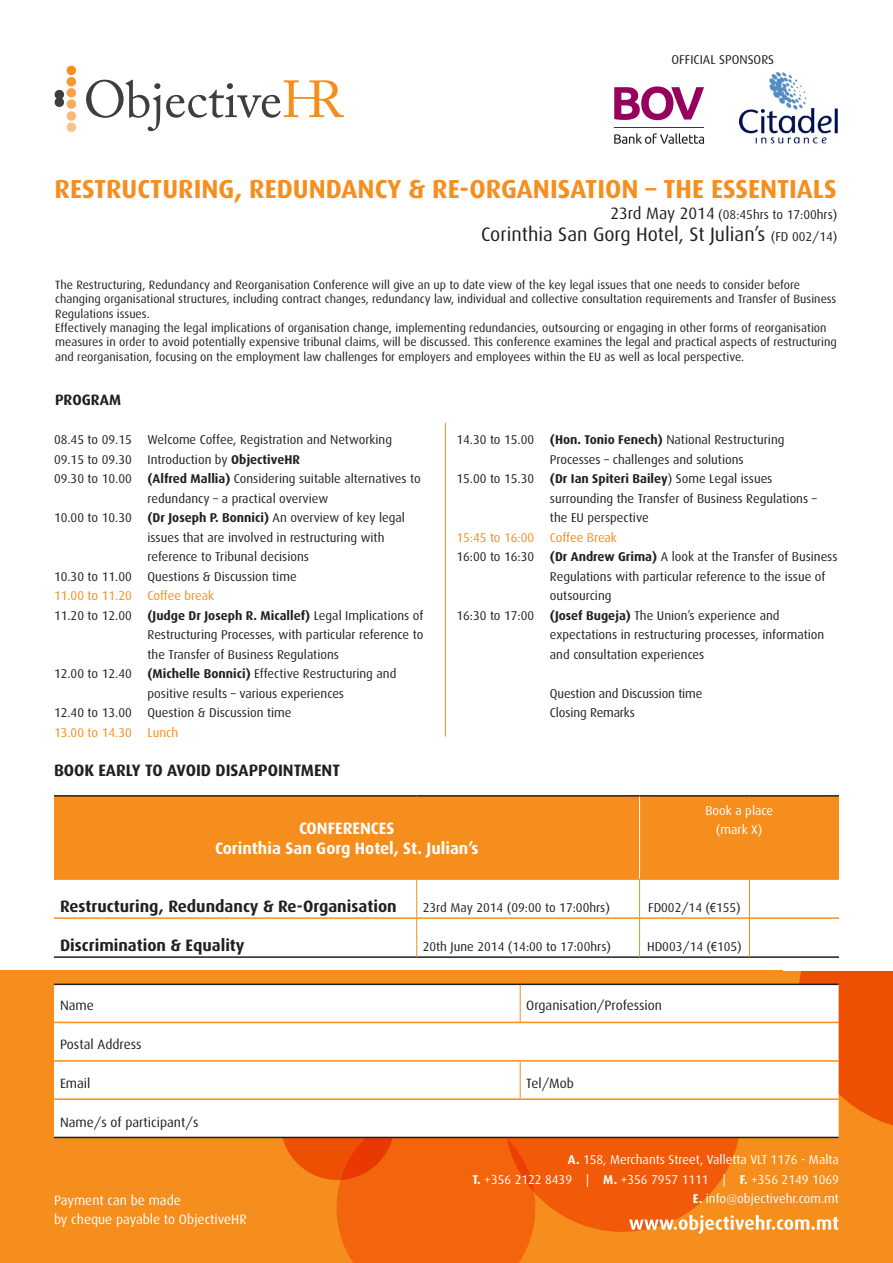
<style>
.page{position:relative;width:893px;height:1263px;background:#fff}
.page>*{position:absolute;margin:0;border:0;box-sizing:border-box;transform-origin:0 0}
.t1{font:700 26.1px "Dax";color:#f68e1e}
.t2{font:19.5px "Dax";color:#231f20}
.Normal_CEDR_Style{font:700 16.5px "Dax";color:#231f20}
.Normal_CEDR_Style-2{font:700 16.5px "Dax";color:#fff}
.t3{font:700 15px "Dax";color:#231f20}
.Normal_CEDR_Style-3{font:13.5px "Dax";color:#231f20}
.Normal_CEDR_Style-4{font:13.5px "Dax";color:#fff}
.Normal_CEDR_Style-5{font:12.75px/19.5px "Dax";color:#231f20}
.Normal_CEDR_Style-6{font:12.75px "Dax";color:#fff}
.t4{font:12.75px "Dax";color:#f68e1e}
.t5{font:12px/14.4px "Dax";color:#231f20}
.s1{font-size:16.5px}
.s2{font-size:12.75px}
.s3{font-weight:700}
.s4{font-family:"Arial Narrow"}
</style>
<div class="page">
<div style="left:0;top:971px;width:893px;height:292px;background:#f68e1e"></div>
<svg style="left:677px;top:970px;width:216px;height:169px"></svg>
<svg style="left:546px;top:981px;width:208px;height:251px;fill:#f05a08"></svg>
<svg style="left:274px;top:1138px;width:272px;height:125px"></svg>
<svg style="left:614px;top:133px;width:90px;height:11px"></svg>
<svg style="left:614px;top:86px;width:90px;height:34px"></svg>
<hr style="left:614px;top:127px;width:90px;height:1px;background:#97015e">
<svg style="left:86px;top:80px;width:258px;height:51px"></svg>
<svg style="left:54px;top:65px;width:23px;height:67px"></svg>
<div style="left:54px;top:985px;width:785px;height:152px;background:#fff"></div>
<hr style="left:520px;top:985px;width:1px;height:37px;background:#f68e1e">
<hr style="left:520px;top:1062px;width:1px;height:36px;background:#f68e1e">
<hr style="left:54px;top:1060px;width:466px;height:2px;background:#f68e1e">
<hr style="left:520px;top:1060px;width:319px;height:2px;background:#f68e1e">
<hr style="left:54px;top:1098px;width:466px;height:2px;background:#f68e1e">
<hr style="left:520px;top:1098px;width:319px;height:2px;background:#f68e1e">
<hr style="left:54px;top:983px;width:466px;height:2px;background:#231f20">
<hr style="left:520px;top:983px;width:319px;height:2px;background:#231f20">
<hr style="left:54px;top:1137px;width:466px;height:1px;background:#231f20">
<hr style="left:520px;top:1137px;width:319px;height:1px;background:#231f20">
<svg style="left:629px;top:1215px;width:209px;height:19px"></svg>
<hr style="left:445px;top:423px;width:1px;height:314px;background:#f68e1e">
<img style="left:739px;top:73px;width:99px;height:71px">
<div style="left:783px;top:855px;width:110px;height:116px;background:#fff"></div>
<div style="left:54px;top:797px;width:785px;height:81px;background:#f68e1e"></div>
<hr style="left:54px;top:878px;width:363px;height:2px;background:#f68e1e">
<hr style="left:417px;top:878px;width:222px;height:2px;background:#f68e1e">
<hr style="left:639px;top:878px;width:110px;height:2px;background:#f68e1e">
<hr style="left:749px;top:878px;width:90px;height:2px;background:#f68e1e">
<hr style="left:54px;top:917px;width:363px;height:2px;background:#f68e1e">
<hr style="left:417px;top:917px;width:222px;height:2px;background:#f68e1e">
<hr style="left:640px;top:917px;width:109px;height:2px;background:#f68e1e">
<hr style="left:750px;top:917px;width:89px;height:2px;background:#f68e1e">
<hr style="left:639px;top:797px;width:1px;height:81px;background:#fff">
<hr style="left:54px;top:795px;width:363px;height:2px;background:#231f20">
<hr style="left:417px;top:795px;width:222px;height:2px;background:#231f20">
<hr style="left:639px;top:795px;width:110px;height:2px;background:#231f20">
<hr style="left:749px;top:795px;width:90px;height:2px;background:#231f20">
<hr style="left:54px;top:956px;width:363px;height:2px;background:#231f20">
<hr style="left:417px;top:956px;width:222px;height:2px;background:#231f20">
<hr style="left:639px;top:956px;width:110px;height:2px;background:#231f20">
<hr style="left:749px;top:956px;width:90px;height:2px;background:#231f20">
<hr style="left:416px;top:880px;width:1px;height:38px;background:#f68e1e">
<hr style="left:639px;top:880px;width:1px;height:38px;background:#f68e1e">
<hr style="left:749px;top:880px;width:1px;height:38px;background:#f68e1e">
<hr style="left:416px;top:918px;width:1px;height:38px;background:#f68e1e">
<hr style="left:639px;top:918px;width:1px;height:38px;background:#f68e1e">
<hr style="left:749px;top:918px;width:1px;height:38px;background:#f68e1e">
<hr style="left:54px;top:1022px;width:785px;height:1px;background:#f68e1e">
<p class="Normal_CEDR_Style-5" style="left:672px;top:50px;width:104px">OFFICIAL SPONSORS</p>
<p class="t1" style="left:55px;top:174px;width:784px">RESTRUCTURING, REDUNDANCY &amp; RE-ORGANISATION – THE ESSENTIALS</p>
<p class="Normal_CEDR_Style-5" style="left:610px;top:205px;width:229px"><span class="s1">23rd May 2014</span> (08:45hrs to 17:00hrs)</p>
<p class="t2" style="left:481px;top:224px;width:358px">Corinthia San Gorg Hotel, St Julian’s <span class="s2">(FD 002/14)</span></p>
<p class="t5" style="left:55px;top:277px;width:783px">The Restructuring, Redundancy and Reorganisation Conference will give an up to date view of the key legal issues that one needs to consider before changing organisational structures, including contract changes, redundancy law, individual and collective consultation requirements and Transfer of Business<br>Regulations issues.</p>
<p class="t5" style="left:55px;top:321px;width:783px">Effectively managing the legal implications of organisation change, implementing redundancies, outsourcing or engaging in other forms of reorganisation measures in order to avoid potentially expensive tribunal claims, will be discussed. This conference examines the legal and practical aspects of restructuring and reorganisation, focusing on the employment law challenges for employers and employees within the EU as well as local perspective.</p>
<p class="t3" style="left:55px;top:391px;width:67px">PROGRAM</p>
<p class="Normal_CEDR_Style-5" style="left:54px;top:430px;width:340px">08.45 to 09.15 Welcome Coffee, Registration and Networking</p>
<p class="Normal_CEDR_Style-5" style="left:54px;top:449px;width:247px">09.15 to 09.30 Introduction by <span class="s3">ObjectiveHR</span></p>
<p class="Normal_CEDR_Style-5" style="left:54px;top:469px;width:368px;text-align:center">09.30 to 10.00 <span class="s3">(Alfred Mallia)</span> Considering suitable alternatives to redundancy – a practical overview</p>
<p class="Normal_CEDR_Style-5" style="left:148px;top:508px;width:259px;text-indent:-94px">10.00 to 10.30 <span class="s3">(Dr Joseph P. Bonnici)</span> An overview of key legal issues that are involved in restructuring with reference to Tribunal decisions</p>
<p class="Normal_CEDR_Style-5" style="left:54px;top:566px;width:244px">10.30 to 11.00 Questions &amp; Discussion time</p>
<p class="t4" style="left:54px;top:589px;width:162px">11.00 to 11.20 Coffee break</p>
<p class="Normal_CEDR_Style-5" style="left:148px;top:605px;width:277px;text-align:justify;text-indent:-94px">11.20 to 12.00 <span class="s3">(Judge Dr Joseph R. Micallef)</span> Legal Implications of Restructuring Processes, with particular reference to the Transfer of Business Regulations</p>
<p class="Normal_CEDR_Style-5" style="left:148px;top:664px;width:250px;text-indent:-94px">12.00 to 12.40 <span class="s3">(Michelle Bonnici)</span> Effective Restructuring and positive results – various experiences</p>
<p class="Normal_CEDR_Style-5" style="left:54px;top:703px;width:239px">12.40 to 13.00 Question &amp; Discussion time</p>
<p class="t4" style="left:54px;top:725px;width:126px">13.00 to 14.30 Lunch</p>
<p class="Normal_CEDR_Style" style="left:54px;top:760px;width:288px">BOOK EARLY TO AVOID DISAPPOINTMENT</p>
<p class="Normal_CEDR_Style-5" style="left:550px;top:430px;width:236px;text-indent:-94px">14.30 to 15.00 <span class="s3">(Hon. Tonio Fenech)</span> National Restructuring<br>Processes – challenges and solutions</p>
<p class="Normal_CEDR_Style-5" style="left:550px;top:469px;width:268px;text-indent:-94px">15.00 to 15.30 <span class="s3">(Dr Ian Spiteri Bailey</span>) Some Legal issues surrounding the Transfer of Business Regulations – the EU perspective</p>
<p class="t4" style="left:456px;top:530px;width:162px">15:45 to 16:00 Coffee Break</p>
<p class="Normal_CEDR_Style-5" style="left:550px;top:547px;width:289px;text-indent:-94px">16:00 to 16:30 <span class="s3">(Dr Andrew Grima)</span> A look at the Transfer of Business<br>Regulations with particular reference to the issue of outsourcing</p>
<p class="Normal_CEDR_Style-5" style="left:550px;top:605px;width:276px;text-indent:-94px">16:30 to 17:00 <span class="s3">(Josef Bugeja)</span> The Union’s experience and expectations in restructuring processes, information and consultation experiences</p>
<p class="Normal_CEDR_Style-5" style="left:550px;top:683px;width:154px">Question and Discussion time</p>
<p class="Normal_CEDR_Style-5" style="left:550px;top:703px;width:86px">Closing Remarks</p>
<p class="Normal_CEDR_Style-2" style="left:299px;top:819px;width:97px">CONFERENCES</p>
<p class="Normal_CEDR_Style-2" style="left:215px;top:838px;width:265px">Corinthia San Gorg Hotel, St. Julian’s</p>
<p class="Normal_CEDR_Style-6" style="left:705px;top:803px;width:69px">Book a place</p>
<p class="Normal_CEDR_Style-6" style="left:716px;top:823px;width:48px">(mark X)</p>
<p class="Normal_CEDR_Style" style="left:60px;top:897px;width:338px">Restructuring, Redundancy &amp; Re-Organisation</p>
<p class="Normal_CEDR_Style-5" style="left:423px;top:898px;width:189px">23rd May 2014 (09:00 to 17:00hrs)</p>
<p class="Normal_CEDR_Style-5" style="left:648px;top:898px;width:94px">FD002/14 (<span class="s4">€</span>155)</p>
<p class="Normal_CEDR_Style" style="left:60px;top:936px;width:186px">Discrimination &amp; Equality</p>
<p class="Normal_CEDR_Style-5" style="left:423px;top:937px;width:190px">20th June 2014 (14:00 to 17:00hrs)</p>
<p class="Normal_CEDR_Style-5" style="left:647px;top:937px;width:96px">HD003/14 (<span class="s4">€</span>105)</p>
<p class="Normal_CEDR_Style-3" style="left:60px;top:997px;width:35px">Name</p>
<p class="Normal_CEDR_Style-3" style="left:526px;top:997px;width:137px">Organisation/Profession</p>
<p class="Normal_CEDR_Style-3" style="left:60px;top:1036px;width:83px">Postal Address</p>
<p class="Normal_CEDR_Style-3" style="left:60px;top:1075px;width:32px">Email</p>
<p class="Normal_CEDR_Style-3" style="left:526px;top:1075px;width:49px">Tel/Mob</p>
<p class="Normal_CEDR_Style-3" style="left:60px;top:1114px;width:140px">Name/s of participant/s</p>
<p class="Normal_CEDR_Style-4" style="left:54px;top:1192px;width:128px">Payment can be made</p>
<p class="Normal_CEDR_Style-4" style="left:54px;top:1212px;width:194px">by cheque payable to ObjectiveHR</p>
<p class="Normal_CEDR_Style-6" style="left:568px;top:1152px;width:273px"><span class="s3">A.</span> 158, Merchants Street, Valletta VLT 1176 - Malta</p>
<p class="Normal_CEDR_Style-6" style="left:472px;top:1172px;width:368px"><span class="s3">T.</span> +356 2122 8439 | <span class="s3">M.</span> +356 7957 1111 | <span class="s3">F.</span> +356 2149 1069</p>
<p class="Normal_CEDR_Style-6" style="left:693px;top:1191px;width:148px"><span class="s3">E.</span> info@objectivehr.com.mt</p>
</div>
